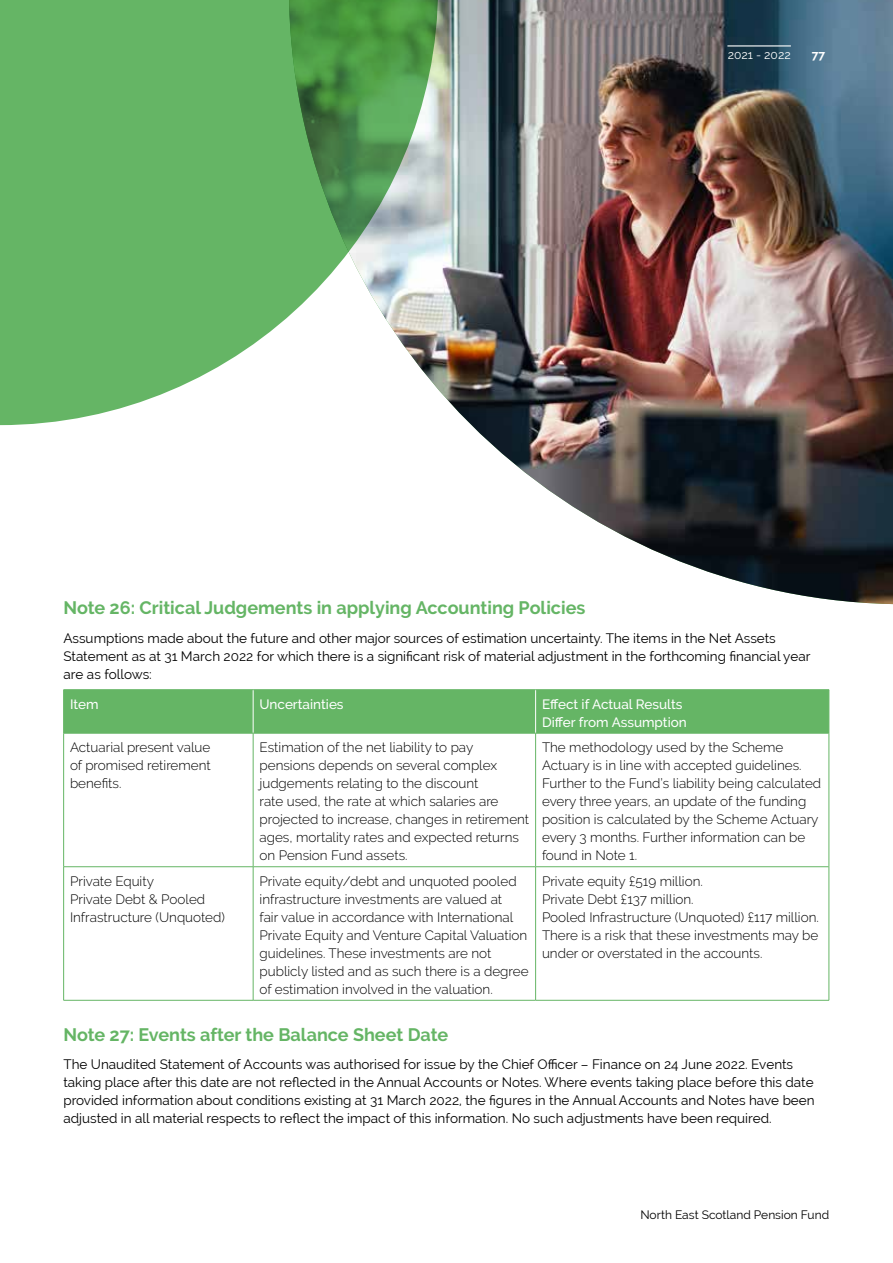
<style>
.page{position:relative;width:893px;height:1263px;background:#fff}
.page>*{position:absolute;margin:0;border:0;box-sizing:border-box;transform-origin:0 0}
.t1{font:700 18px "Raleway";color:#65b565}
.t2{font:300 13.5px/18px "Raleway";color:#000}
.t3{font:13.5px/18px "Raleway";color:#000}
.t4{font:500 13.5px/18px "Raleway";color:#fff}
.t5{font:12px "Raleway";color:#000}
.t6{font:12px "Raleway";color:#fff}
.t7{font:700 12px "Raleway";color:#fff}
</style>
<div class="page">
<div style="left:64px;top:690px;width:764px;height:42px;background:#65b565"></div>
<hr style="left:253px;top:689px;width:1px;height:43px;background:#fff">
<hr style="left:535px;top:689px;width:1px;height:43px;background:#fff">
<hr style="left:63px;top:689px;width:1px;height:44px;background:#65b565">
<hr style="left:63px;top:689px;width:190px;height:1px;background:#65b565">
<hr style="left:253px;top:689px;width:282px;height:1px;background:#65b565">
<hr style="left:535px;top:689px;width:294px;height:1px;background:#65b565">
<hr style="left:828px;top:689px;width:1px;height:44px;background:#65b565">
<hr style="left:63px;top:733px;width:1px;height:133px;background:#65b565">
<hr style="left:63px;top:866px;width:1px;height:133px;background:#65b565">
<hr style="left:64px;top:732px;width:189px;height:1px;background:#65b565">
<hr style="left:253px;top:732px;width:282px;height:1px;background:#65b565">
<hr style="left:535px;top:732px;width:293px;height:1px;background:#65b565">
<hr style="left:253px;top:733px;width:1px;height:133px;background:#65b565">
<hr style="left:535px;top:733px;width:1px;height:133px;background:#65b565">
<hr style="left:253px;top:866px;width:1px;height:133px;background:#65b565">
<hr style="left:535px;top:866px;width:1px;height:133px;background:#65b565">
<hr style="left:828px;top:733px;width:1px;height:133px;background:#65b565">
<hr style="left:828px;top:866px;width:1px;height:133px;background:#65b565">
<hr style="left:64px;top:866px;width:189px;height:1px;background:#65b565">
<hr style="left:253px;top:866px;width:282px;height:1px;background:#65b565">
<hr style="left:535px;top:866px;width:293px;height:1px;background:#65b565">
<hr style="left:63px;top:999px;width:190px;height:1px;background:#65b565">
<hr style="left:253px;top:999px;width:282px;height:1px;background:#65b565">
<hr style="left:535px;top:999px;width:294px;height:1px;background:#65b565">
<img style="left:438px;top:0;width:455px;height:604px">
<hr style="left:727px;top:45px;width:64px;height:1px;background:#fff">
<svg style="left:0;top:0;width:438px;height:425px;background:#7ebc7f"></svg>
<p class="t6" style="left:727px;top:48px;width:65px">2021 - 2022</p>
<p class="t7" style="left:811px;top:48px;width:15px">77</p>
<h1 class="t1" style="left:63px;top:597px;width:523px">Note 26: Critical Judgements in applying Accounting Policies</h1>
<p class="t3" style="left:63px;top:629px;width:748px">Assumptions made about the future and other major sources of estimation uncertainty. The items in the Net Assets<br>Statement as at 31 March 2022 for which there is a significant risk of material adjustment in the forthcoming financial year are as follows:</p>
<p class="t4" style="left:70px;top:695px;width:30px">Item</p>
<p class="t4" style="left:259px;top:695px;width:86px">Uncertainties</p>
<p class="t4" style="left:542px;top:695px;width:146px">Effect if Actual Results<br>Differ from Assumption</p>
<p class="t2" style="left:70px;top:738px;width:142px;text-align:justify">Actuarial present value of promised retirement benefits.</p>
<p class="t2" style="left:259px;top:738px;width:271px">Estimation of the net liability to pay pensions depends on several complex judgements relating to the discount<br>rate used, the rate at which salaries are projected to increase, changes in retirement ages, mortality rates and expected returns on Pension Fund assets.</p>
<p class="t2" style="left:542px;top:738px;width:281px">The methodology used by the Scheme Actuary is in line with accepted guidelines.<br>Further to the Fund’s liability being calculated every three years, an update of the funding position is calculated by the Scheme Actuary every 3 months. Further information can be found in Note 1.</p>
<p class="t2" style="left:70px;top:871px;width:156px">Private Equity<br>Private Debt &amp; Pooled<br>Infrastructure (Unquoted)</p>
<p class="t2" style="left:259px;top:871px;width:270px">Private equity/debt and unquoted pooled infrastructure investments are valued at<br>fair value in accordance with International Private Equity and Venture Capital Valuation guidelines. These investments are not publicly listed and as such there is a degree of estimation involved in the valuation.</p>
<p class="t2" style="left:542px;top:871px;width:278px">Private equity £519 million.<br>Private Debt £137 million.<br>Pooled Infrastructure (Unquoted) £117 million.<br>There is a risk that these investments may be under or overstated in the accounts.</p>
<h1 class="t1" style="left:63px;top:1023px;width:386px">Note 27: Events after the Balance Sheet Date</h1>
<p class="t3" style="left:63px;top:1055px;width:752px">The Unaudited Statement of Accounts was authorised for issue by the Chief Officer – Finance on 24 June 2022. Events taking place after this date are not reflected in the Annual Accounts or Notes. Where events taking place before this date provided information about conditions existing at 31 March 2022, the figures in the Annual Accounts and Notes have been adjusted in all material respects to reflect the impact of this information. No such adjustments have been required.</p>
<p class="t5" style="left:640px;top:1207px;width:190px">North East Scotland Pension Fund</p>
</div>
